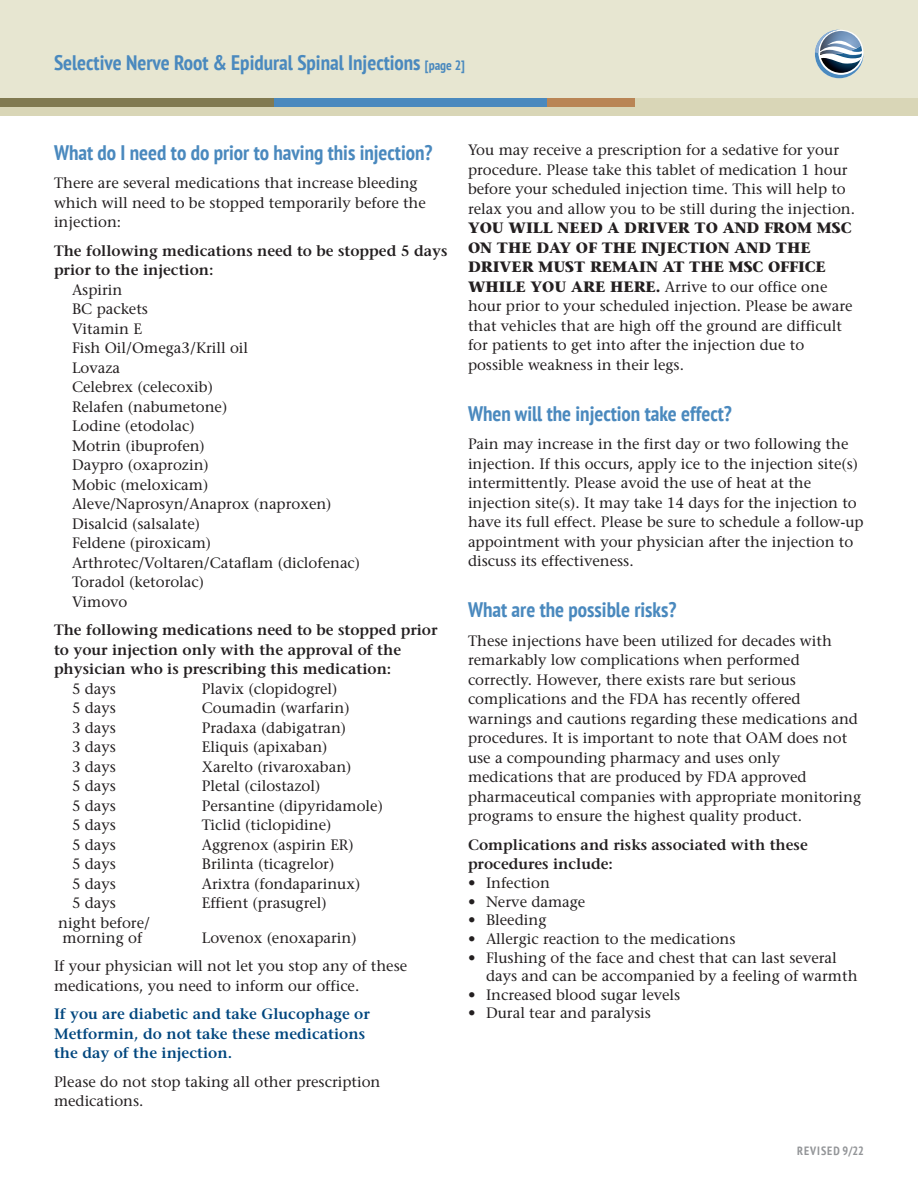
<style>
.page{position:relative;width:918px;height:1188px;background:#fff}
.page>*{position:absolute;margin:0;border:0;box-sizing:border-box;transform-origin:0 0}
.t1{font:700 condensed 21px "PT Sans";color:#4a89be}
.t2{font:15px/19.5px "Stone Serif";color:#231f20}
.t3{font:600 15px/19.5px "Stone Serif";color:#231f20}
.t4{font:600 15px/19.5px "Stone Serif";color:#00467e}
.t5{font:700 condensed 12px "PT Sans";letter-spacing:.08em;color:#939598}
.s1{font-size:13.5px}
.s2{font-weight:700}
</style>
<div class="page">
<div style="left:0;top:0;width:918px;height:98px;background:#e7e6d1"></div>
<svg style="left:815px;top:30px;width:48px;height:48px"></svg>
<div style="left:0;top:98px;width:918px;height:18px;background:#d9d6b7"></div>
<div style="left:0;top:98px;width:274px;height:9px;background:#817a51"></div>
<div style="left:274px;top:98px;width:273px;height:9px;background:#4a89be"></div>
<div style="left:547px;top:98px;width:88px;height:9px;background:#b98555"></div>
<h1 class="t1" style="left:54px;top:51px;width:412px">Selective Nerve Root &amp; Epidural Spinal Injections <span class="s1">[page 2]</span></h1>
<h1 class="t1" style="left:54px;top:141px;width:380px">What do I need to do prior to having this injection?</h1>
<p class="t2" style="left:54px;top:175px;width:373px">There are several medications that increase bleeding which will need to be stopped temporarily before the injection:</p>
<p class="t3" style="left:54px;top:242px;width:395px">The following medications need to be stopped 5 days prior to the injection:</p>
<p class="t2" style="left:72px;top:281px;width:290px">Aspirin<br>BC packets<br>Vitamin E<br>Fish Oil/Omega3/Krill oil<br>Lovaza<br>Celebrex (celecoxib)<br>Relafen (nabumetone)<br>Lodine (etodolac)<br>Motrin (ibuprofen)<br>Daypro (oxaprozin)<br>Mobic (meloxicam)<br>Aleve/Naprosyn/Anaprox (naproxen)<br>Disalcid (salsalate)<br>Feldene (piroxicam)<br>Arthrotec/Voltaren/Cataflam (diclofenac)<br>Toradol (ketorolac)<br>Vimovo</p>
<p class="t3" style="left:54px;top:622px;width:385px">The following medications need to be stopped prior to your injection only with the approval of the physician who is prescribing this medication:</p>
<p class="t2" style="left:72px;top:680px;width:46px">5 days</p>
<p class="t2" style="left:202px;top:680px;width:137px">Plavix (clopidogrel)</p>
<p class="t2" style="left:72px;top:700px;width:46px">5 days</p>
<p class="t2" style="left:202px;top:700px;width:149px">Coumadin (warfarin)</p>
<p class="t2" style="left:72px;top:719px;width:46px">3 days</p>
<p class="t2" style="left:202px;top:719px;width:146px">Pradaxa (dabigatran)</p>
<p class="t2" style="left:72px;top:739px;width:46px">3 days</p>
<p class="t2" style="left:202px;top:739px;width:127px">Eliquis (apixaban)</p>
<p class="t2" style="left:72px;top:758px;width:46px">3 days</p>
<p class="t2" style="left:202px;top:758px;width:151px">Xarelto (rivaroxaban)</p>
<p class="t2" style="left:72px;top:778px;width:46px">5 days</p>
<p class="t2" style="left:202px;top:778px;width:120px">Pletal (cilostazol)</p>
<p class="t2" style="left:72px;top:797px;width:46px">5 days</p>
<p class="t2" style="left:202px;top:797px;width:183px">Persantine (dipyridamole)</p>
<p class="t2" style="left:72px;top:817px;width:46px">5 days</p>
<p class="t2" style="left:202px;top:817px;width:131px">Ticlid (ticlopidine)</p>
<p class="t2" style="left:72px;top:836px;width:46px">5 days</p>
<p class="t2" style="left:202px;top:836px;width:153px">Aggrenox (aspirin ER)</p>
<p class="t2" style="left:72px;top:856px;width:46px">5 days</p>
<p class="t2" style="left:202px;top:856px;width:134px">Brilinta (ticagrelor)</p>
<p class="t2" style="left:72px;top:875px;width:46px">5 days</p>
<p class="t2" style="left:202px;top:875px;width:160px">Arixtra (fondaparinux)</p>
<p class="t2" style="left:72px;top:895px;width:46px">5 days</p>
<p class="t2" style="left:202px;top:895px;width:127px">Effient (prasugrel)</p>
<p class="t2" style="left:58px;top:917px;width:93px;line-height:15px">night before/ morning of</p>
<p class="t2" style="left:54px;top:925px;width:355px;line-height:28.5px;text-indent:148px">Lovenox (enoxaparin)<br>If your physician will not let you stop any of these</p>
<p class="t2" style="left:54px;top:977px;width:307px">medications, you need to inform our office.</p>
<p class="t4" style="left:54px;top:1006px;width:317px">If you are diabetic and take Glucophage or<br>Metformin, do not take these medications the day of the injection.</p>
<p class="t2" style="left:54px;top:1073px;width:328px">Please do not stop taking all other prescription medications.</p>
<p class="t2" style="left:468px;top:142px;width:389px">You may receive a prescription for a sedative for your procedure. Please take this tablet of medication 1 hour before your scheduled injection time. This will help to relax you and allow you to be still during the injection.</p>
<p class="t2" style="left:468px;top:220px;width:386px"><span class="s2">YOU WILL NEED A DRIVER TO AND FROM MSC ON THE DAY OF THE INJECTION AND THE DRIVER MUST REMAIN AT THE MSC OFFICE WHILE YOU ARE HERE.</span> Arrive to our office one hour prior to your scheduled injection. Please be aware that vehicles that are high off the ground are difficult for patients to get into after the injection due to possible weakness in their legs.</p>
<h1 class="t1" style="left:468px;top:402px;width:265px">When will the injection take effect?</h1>
<p class="t2" style="left:468px;top:436px;width:397px">Pain may increase in the first day or two following the injection. If this occurs, apply ice to the injection site(s) intermittently. Please avoid the use of heat at the injection site(s). It may take 14 days for the injection to have its full effect. Please be sure to schedule a follow-up appointment with your physician after the injection to discuss its effectiveness.</p>
<h1 class="t1" style="left:468px;top:598px;width:210px">What are the possible risks?</h1>
<p class="t2" style="left:468px;top:632px;width:395px">These injections have been utilized for decades with remarkably low complications when performed correctly. However, there exists rare but serious complications and the FDA has recently offered warnings and cautions regarding these medications and procedures. It is important to note that OAM does not use a compounding pharmacy and uses only medications that are produced by FDA approved pharmaceutical companies with appropriate monitoring programs to ensure the highest quality product.</p>
<p class="t3" style="left:468px;top:836px;width:341px">Complications and risks associated with these procedures include:</p>
<p class="t2" style="left:468px;top:874px;width:83px">• Infection</p>
<p class="t2" style="left:468px;top:893px;width:119px">• Nerve damage</p>
<p class="t2" style="left:468px;top:912px;width:80px">• Bleeding</p>
<p class="t2" style="left:468px;top:931px;width:269px">• Allergic reaction to the medications</p>
<p class="t2" style="left:486px;top:950px;width:373px;line-height:18px;text-indent:-18px">• Flushing of the face and chest that can last several days and can be accompanied by a feeling of warmth</p>
<p class="t2" style="left:468px;top:986px;width:214px">• Increased blood sugar levels</p>
<p class="t2" style="left:468px;top:1005px;width:184px">• Dural tear and paralysis</p>
<p class="t5" style="left:797px;top:1144px;width:68px">REVISED 9/22</p>
</div>
